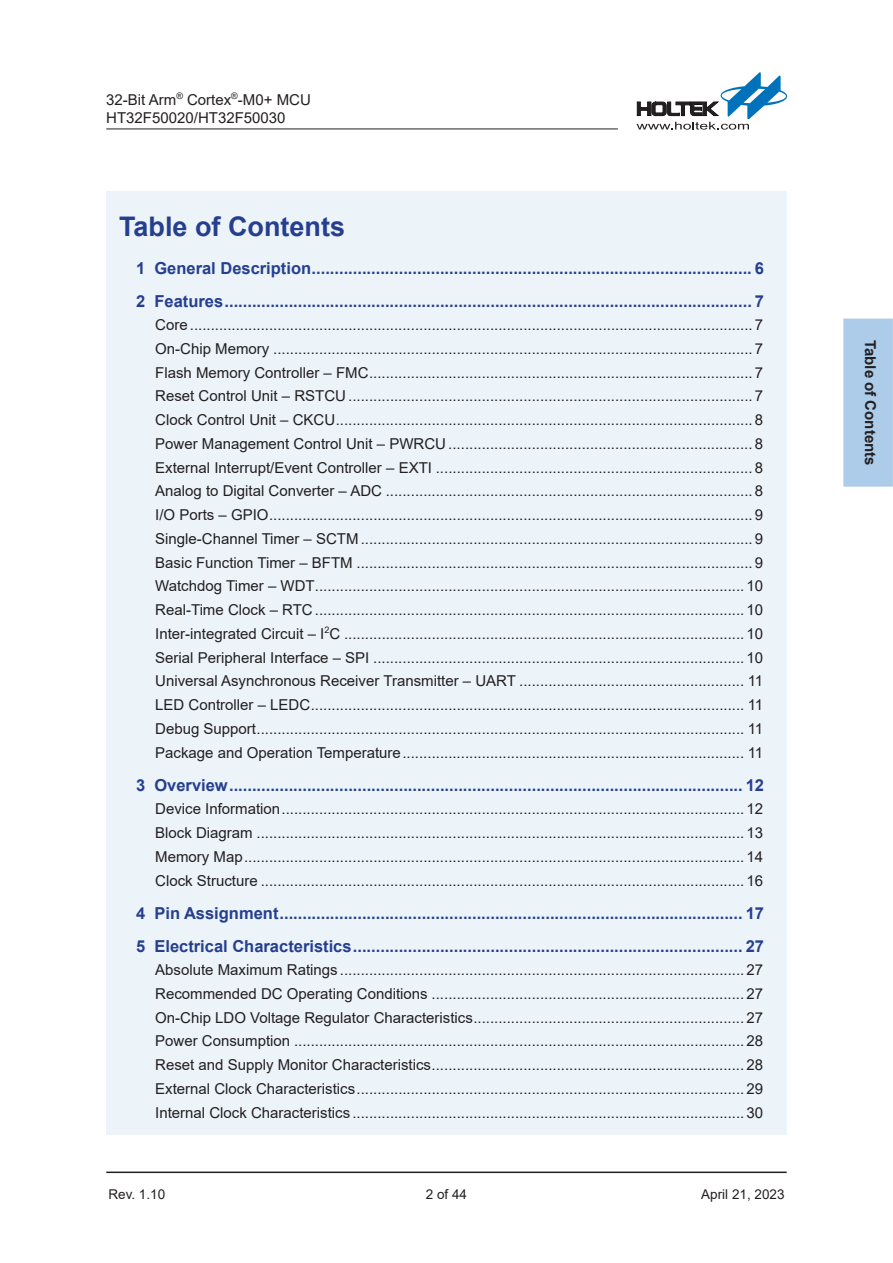
<style>
.page{position:relative;width:893px;height:1263px;background:#fff}
.page>*{position:absolute;margin:0;border:0;box-sizing:border-box;transform-origin:0 0}
._31_Table_of_Content{font:700 27px "Arial";color:#253f8e}
.t1{font:700 16.5px "Arial";color:#253f8e}
.t2{font:15px/18px "Arial";color:#231f20}
.t3{font:700 15px "Arial";color:#231f20}
.t4{font:13.5px "Arial";color:#231f20}
</style>
<div class="page">
<svg style="left:636px;top:72px;width:151px;height:58px"></svg>
<hr style="left:106px;top:129px;width:512px;height:1px;background:#231f20">
<hr style="left:106px;top:1171px;width:681px;height:2px;background:#231f20">
<div style="left:843px;top:319px;width:50px;height:168px;background:#adcce9"></div>
<div style="left:106px;top:191px;width:681px;height:944px;background:#ecf3f9"></div>
<p class="t2" style="left:106px;top:91px;width:206px">32-Bit Arm<sup>®</sup> Cortex<sup>®</sup>-M0+ MCU<br>HT32F50020/HT32F50030</p>
<p class="_31_Table_of_Content" style="left:119px;top:207px;width:228px">Table of Contents</p>
<p class="t1" style="left:136px;top:257px;width:629px">1 General Description................................................................................................ 6</p>
<p class="t1" style="left:136px;top:289px;width:629px">2 Features................................................................................................................... 7</p>
<p class="t2" style="left:155px;top:316px;width:610px">Core ....................................................................................................................................... 7</p>
<p class="t2" style="left:155px;top:339px;width:610px">On-Chip Memory ................................................................................................................... 7</p>
<p class="t2" style="left:155px;top:363px;width:610px">Flash Memory Controller – FMC............................................................................................ 7</p>
<p class="t2" style="left:155px;top:387px;width:610px">Reset Control Unit – RSTCU ................................................................................................. 7</p>
<p class="t2" style="left:155px;top:411px;width:610px">Clock Control Unit – CKCU.................................................................................................... 8</p>
<p class="t2" style="left:155px;top:434px;width:610px">Power Management Control Unit – PWRCU ......................................................................... 8</p>
<p class="t2" style="left:155px;top:458px;width:610px">External Interrupt/Event Controller – EXTI ............................................................................ 8</p>
<p class="t2" style="left:155px;top:482px;width:610px">Analog to Digital Converter – ADC ........................................................................................ 8</p>
<p class="t2" style="left:155px;top:506px;width:610px">I/O Ports – GPIO.................................................................................................................... 9</p>
<p class="t2" style="left:155px;top:529px;width:610px">Single-Channel Timer – SCTM .............................................................................................. 9</p>
<p class="t2" style="left:155px;top:553px;width:610px">Basic Function Timer – BFTM ............................................................................................... 9</p>
<p class="t2" style="left:155px;top:577px;width:610px">Watchdog Timer – WDT....................................................................................................... 10</p>
<p class="t2" style="left:155px;top:601px;width:610px">Real-Time Clock – RTC ....................................................................................................... 10</p>
<p class="t2" style="left:155px;top:624px;width:610px">Inter-integrated Circuit – I<sup>2</sup>C ................................................................................................ 10</p>
<p class="t2" style="left:155px;top:648px;width:610px">Serial Peripheral Interface – SPI ......................................................................................... 10</p>
<p class="t2" style="left:155px;top:672px;width:610px">Universal Asynchronous Receiver Transmitter – UART ...................................................... 11</p>
<p class="t2" style="left:155px;top:696px;width:610px">LED Controller – LEDC........................................................................................................ 11</p>
<p class="t2" style="left:155px;top:719px;width:610px">Debug Support..................................................................................................................... 11</p>
<p class="t2" style="left:155px;top:743px;width:610px">Package and Operation Temperature.................................................................................. 11</p>
<p class="t1" style="left:136px;top:774px;width:629px">3 Overview................................................................................................................ 12</p>
<p class="t2" style="left:155px;top:800px;width:610px">Device Information............................................................................................................... 12</p>
<p class="t2" style="left:155px;top:824px;width:610px">Block Diagram ..................................................................................................................... 13</p>
<p class="t2" style="left:155px;top:847px;width:610px">Memory Map........................................................................................................................ 14</p>
<p class="t2" style="left:155px;top:871px;width:610px">Clock Structure .................................................................................................................... 16</p>
<p class="t1" style="left:136px;top:902px;width:629px">4 Pin Assignment..................................................................................................... 17</p>
<p class="t1" style="left:136px;top:934px;width:629px">5 Electrical Characteristics..................................................................................... 27</p>
<p class="t2" style="left:155px;top:961px;width:610px">Absolute Maximum Ratings ................................................................................................. 27</p>
<p class="t2" style="left:155px;top:984px;width:610px">Recommended DC Operating Conditions ........................................................................... 27</p>
<p class="t2" style="left:155px;top:1008px;width:610px">On-Chip LDO Voltage Regulator Characteristics................................................................. 27</p>
<p class="t2" style="left:155px;top:1032px;width:610px">Power Consumption ............................................................................................................ 28</p>
<p class="t2" style="left:155px;top:1056px;width:610px">Reset and Supply Monitor Characteristics........................................................................... 28</p>
<p class="t2" style="left:155px;top:1079px;width:610px">External Clock Characteristics............................................................................................. 29</p>
<p class="t2" style="left:155px;top:1103px;width:610px">Internal Clock Characteristics .............................................................................................. 30</p>
<p class="t4" style="left:108px;top:1184px;width:58px">Rev. 1.10</p>
<p class="t4" style="left:426px;top:1184px;width:43px">2 of 44</p>
<p class="t4" style="left:701px;top:1184px;width:85px">April 21, 2023</p>
<p class="t3" style="left:881px;top:340px;width:127px;rotate:90deg">Table of Contents</p>
</div>
